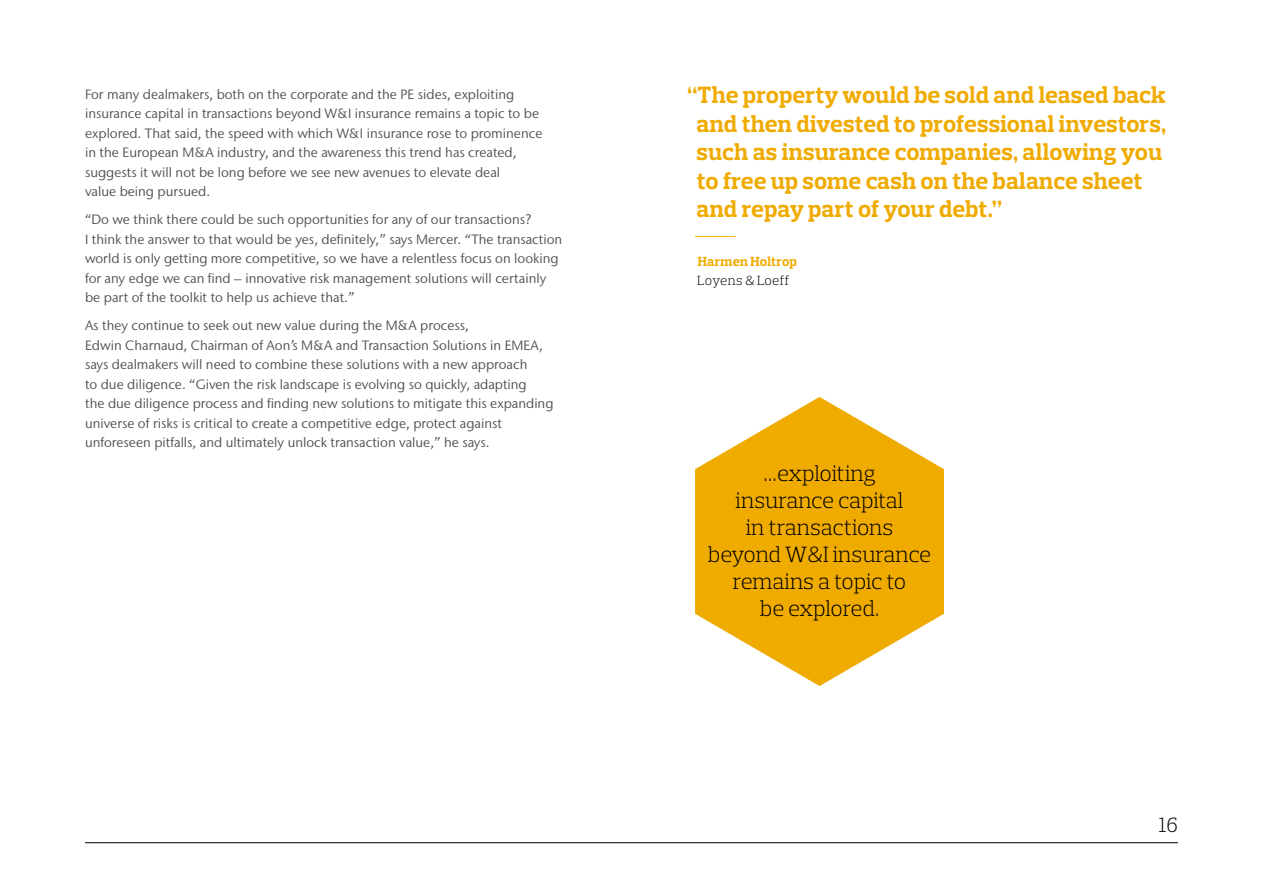
<style>
.page{position:relative;width:1263px;height:893px;background:#fff}
.page>*{position:absolute;margin:0;border:0;box-sizing:border-box;transform-origin:0 0}
.Pullquote{font:700 24px/28.5px "Prelo Slab";color:#f0ab00}
.Main_body_text__Prel{font:300 22.5px/27px "Prelo Slab";letter-spacing:-.01em;color:#000;text-align:center}
.t1{font:300 21px "Prelo Slab";color:#000}
.Body_text__Stone_San{font:13.5px/19.5px "Stone Sans IIITC Std";color:#4d4f53}
.Staff_Name{font:700 13.5px "Prelo Slab";letter-spacing:.01em;color:#f0ab00}
.Staff_Job_Role{font:300 13.5px "Prelo Slab";letter-spacing:.015em;color:#000}
</style>
<div class="page">
<hr style="left:695px;top:236px;width:41px;height:1px;background:#f0ab00">
<svg style="left:695px;top:397px;width:249px;height:289px;fill:#f0ab00"></svg>
<hr style="left:85px;top:842px;width:1093px;height:1px;background:#000">
<p class="Body_text__Stone_San" style="left:85px;top:84px;width:459px">For many dealmakers, both on the corporate and the PE sides, exploiting insurance capital in transactions beyond W&amp;I insurance remains a topic to be explored. That said, the speed with which W&amp;I insurance rose to prominence in the European M&amp;A industry, and the awareness this trend has created, suggests it will not be long before we see new avenues to elevate deal<br>value being pursued.</p>
<p class="Body_text__Stone_San" style="left:85px;top:210px;width:479px">“Do we think there could be such opportunities for any of our transactions?<br>I think the answer to that would be yes, definitely,” says Mercer. “The transaction world is only getting more competitive, so we have a relentless focus on looking for any edge we can find – innovative risk management solutions will certainly be part of the toolkit to help us achieve that.”</p>
<p class="Body_text__Stone_San" style="left:85px;top:316px;width:470px">As they continue to seek out new value during the M&amp;A process,<br>Edwin Charnaud, Chairman of Aon’s M&amp;A and Transaction Solutions in EMEA, says dealmakers will need to combine these solutions with a new approach<br>to due diligence. “Given the risk landscape is evolving so quickly, adapting<br>the due diligence process and finding new solutions to mitigate this expanding universe of risks is critical to create a competitive edge, protect against unforeseen pitfalls, and ultimately unlock transaction value,” he says.</p>
<p class="Pullquote" style="left:696px;top:81px;width:471px;text-indent:-9px">“The property would be sold and leased back and then divested to professional investors, such as insurance companies, allowing you to free up some cash on the balance sheet and repay part of your debt.”</p>
<p class="Staff_Name" style="left:698px;top:253px;width:101px">Harmen Holtrop</p>
<p class="Staff_Job_Role" style="left:697px;top:272px;width:93px">Loyens &amp; Loeff</p>
<p class="Main_body_text__Prel" style="left:708px;top:460px;width:225px">…exploiting<br>insurance capital<br>in transactions beyond W&amp;I insurance remains a topic to<br>be explored.</p>
<h3 class="t1" style="left:1159px;top:812px;width:21px">16</h3>
</div>
